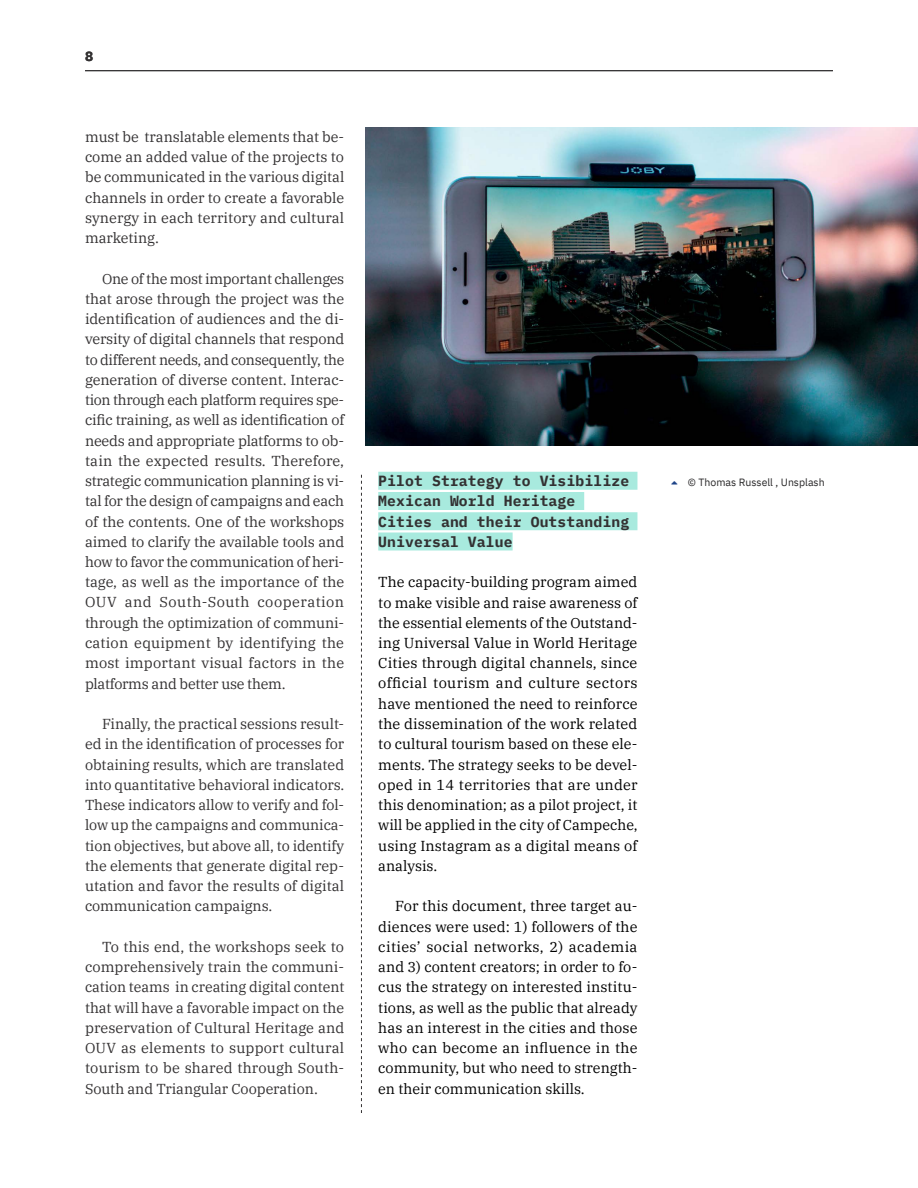
<style>
.page{position:relative;width:918px;height:1188px;background:#fff}
.page>*{position:absolute;margin:0;border:0;box-sizing:border-box;transform-origin:0 0}
.t1{font:700 14.7px/20.2px "IBM Plex Mono";letter-spacing:.01em;color:#333132}
.t2{font:14.4px/20.2px "IBM Plex Serif";color:#333132;text-align:justify}
.t3{font:14.4px/20.2px "IBM Plex Serif";color:#000;text-align:justify}
.t4{font:700 13.5px "IBM Plex Mono";color:#333132}
.t5{font:10.5px "IBM Plex Sans";color:#292829}
.s1{color:#1e4488}
</style>
<div class="page">
<hr style="left:85px;top:70px;width:748px;height:1px;background:#333132">
<svg style="left:361px;top:475px;width:1px;height:638px"></svg>
<div style="left:378px;top:472px;width:259px;height:18px;background:#a8eade"></div>
<div style="left:378px;top:492px;width:206px;height:18px;background:#a8eade"></div>
<div style="left:378px;top:512px;width:259px;height:18px;background:#a8eade"></div>
<div style="left:378px;top:532px;width:135px;height:18px;background:#a8eade"></div>
<img style="left:366px;top:128px;width:552px;height:318px">
<p class="t4" style="left:85px;top:45px;width:10px">8</p>
<p class="t2" style="left:85px;top:125px;width:261px">must be translatable elements that be&shy;come an added value of the projects to be communicated in the various digital channels in order to create a favorable synergy in each territory and cultural marketing.</p>
<p class="t2" style="left:85px;top:267px;width:261px;text-indent:17px">One of the most important challenges that arose through the project was the identification of audiences and the di&shy;versity of digital channels that respond to different needs, and consequently, the generation of diverse content. Interac&shy;tion through each platform requires spe&shy;cific training, as well as identification of needs and appropriate platforms to ob&shy;tain the expected results. Therefore, strategic communication planning is vi&shy;tal for the design of campaigns and each of the contents. One of the workshops aimed to clarify the available tools and how to favor the communication of heri&shy;tage, as well as the importance of the OUV and South-South cooperation through the optimization of communi&shy;cation equipment by identifying the most important visual factors in the platforms and better use them.</p>
<p class="t2" style="left:85px;top:713px;width:261px;text-indent:17px">Finally, the practical sessions result&shy;ed in the identification of processes for obtaining results, which are translated into quantitative behavioral indicators.<br>These indicators allow to verify and fol&shy;low up the campaigns and communica&shy;tion objectives, but above all, to identify the elements that generate digital rep&shy;utation and favor the results of digital communication campaigns.</p>
<p class="t2" style="left:85px;top:935px;width:261px;text-indent:17px">To this end, the workshops seek to comprehensively train the communi&shy;cation teams in creating digital content that will have a favorable impact on the preservation of Cultural Heritage and OUV as elements to support cultural tourism to be shared through South-South and Triangular Cooperation.</p>
<p class="t1" style="left:378px;top:469px;width:252px">Pilot Strategy to Visibilize<br>Mexican World Heritage<br>Cities and their Outstanding<br>Universal Value</p>
<p class="t3" style="left:378px;top:571px;width:261px">The capacity-building program aimed to make visible and raise awareness of the essential elements of the Outstand&shy;ing Universal Value in World Heritage Cities through digital channels, since official tourism and culture sectors have mentioned the need to reinforce the dissemination of the work related to cultural tourism based on these ele&shy;ments. The strategy seeks to be devel&shy;oped in 14 territories that are under this denomination; as a pilot project, it will be applied in the city of Campeche, using Instagram as a digital means of analysis.</p>
<p class="t3" style="left:378px;top:895px;width:261px;text-indent:17px">For this document, three target au&shy;diences were used: 1) followers of the cities’ social networks, 2) academia and 3) content creators; in order to fo&shy;cus the strategy on interested institu&shy;tions, as well as the public that already has an interest in the cities and those who can become an influence in the community, but who need to strength&shy;en their communication skills.</p>
<p class="t5" style="left:671px;top:474px;width:155px"><span class="s1">➢</span> © Thomas Russell , Unsplash</p>
</div>
